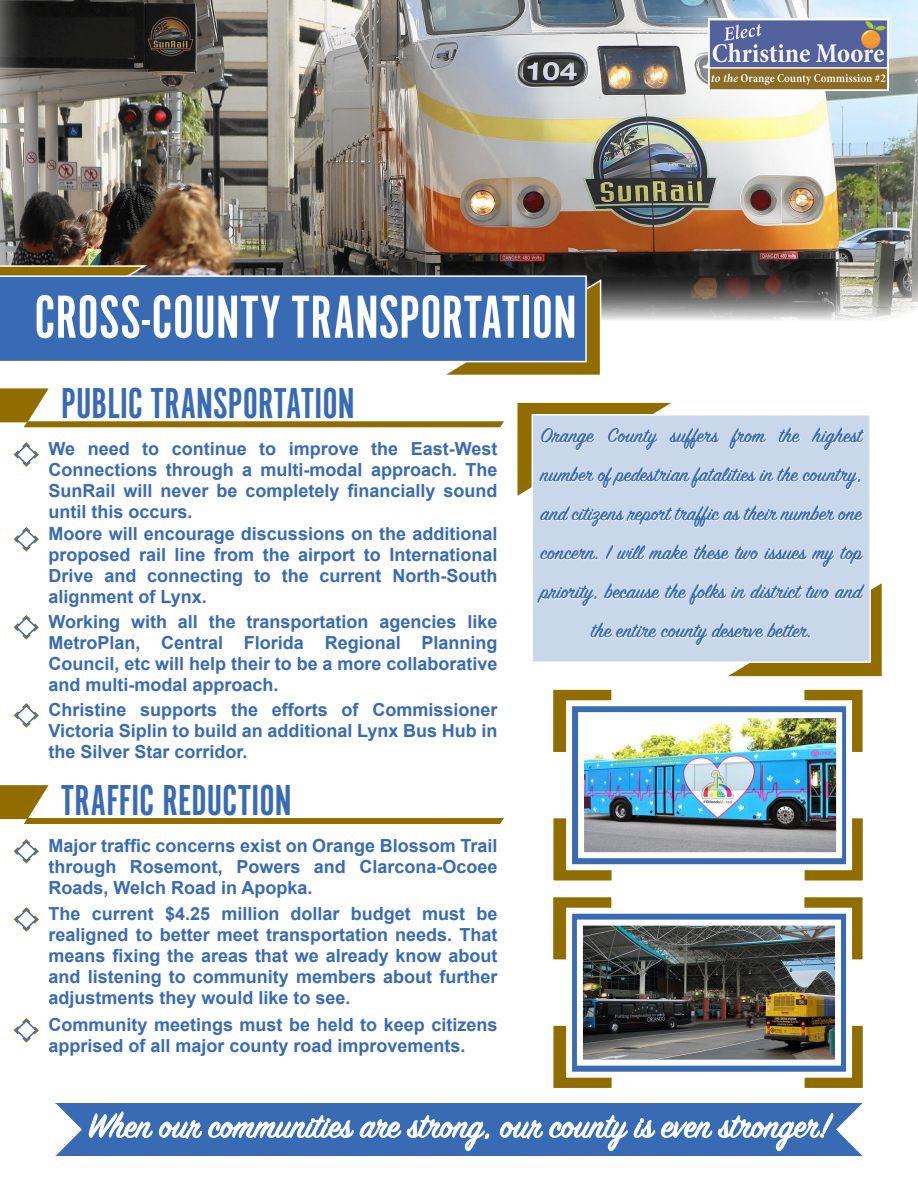
<style>
.page{position:relative;width:918px;height:1188px;background:#fff}
.page>*{position:absolute;margin:0;border:0;box-sizing:border-box;transform-origin:0 0}
.t1{font:63px "Alternate Got No 1 D";color:#fff}
.t2{font:45px "Alternate Got No 1 D";color:#396bb4}
.t3{font:37.5px "Sign Painter House Script";color:#fff}
.t4{font:600 22.5px/39px "Sign Painter House Script";color:#396bb4;text-align:center}
.t5{font:700 18px/21px "Arial";color:#396bb4;text-align:justify}
</style>
<div class="page">
<img style="left:0;top:0;width:918px;height:320px">
<svg style="left:446px;top:278px;width:156px;height:97px;background:#9c7e23"></svg>
<svg style="left:0;top:264px;width:147px;height:11px;background:#977d31"></svg>
<div style="left:0;top:275px;width:587px;height:87px;background:#396bb4"></div>
<svg style="left:0;top:388px;width:49px;height:34px"></svg>
<svg style="left:0;top:785px;width:49px;height:34px"></svg>
<div style="left:26px;top:421px;width:476px;height:6px;background:#916d00"></div>
<div style="left:26px;top:818px;width:476px;height:6px;background:#916d00"></div>
<div style="left:56px;top:1103px;width:806px;height:53px;background:#396bb4"></div>
<svg style="left:55px;top:1103px;width:27px;height:53px"></svg>
<svg style="left:89px;top:1112px;width:64px;height:26px"></svg>
<svg style="left:159px;top:1115px;width:331px;height:37px"></svg>
<svg style="left:500px;top:1103px;width:362px;height:53px"></svg>
<div style="left:552px;top:817px;width:61px;height:65px;background:#916d00;border:2px solid #fff"></div>
<div style="left:552px;top:688px;width:61px;height:65px;background:#916d00;border:2px solid #fff"></div>
<div style="left:803px;top:817px;width:61px;height:65px;background:#916d00;border:2px solid #fff"></div>
<div style="left:803px;top:688px;width:61px;height:65px;background:#916d00;border:2px solid #fff"></div>
<div style="left:566px;top:700px;width:286px;height:170px;background:#396bb4;border:6px solid #fff"></div>
<img style="left:585px;top:719px;width:250px;height:132px">
<div style="left:578px;top:712px;width:264px;height:146px;border:6px solid #fff"></div>
<div style="left:552px;top:1024px;width:61px;height:65px;background:#916d00;border:2px solid #fff"></div>
<div style="left:552px;top:896px;width:61px;height:65px;background:#916d00;border:2px solid #fff"></div>
<div style="left:803px;top:1024px;width:61px;height:65px;background:#916d00;border:2px solid #fff"></div>
<div style="left:803px;top:896px;width:61px;height:65px;background:#916d00;border:2px solid #fff"></div>
<div style="left:566px;top:908px;width:286px;height:170px;background:#396bb4;border:6px solid #fff"></div>
<img style="left:584px;top:927px;width:250px;height:132px">
<div style="left:577px;top:920px;width:264px;height:146px;border:6px solid #fff"></div>
<svg style="left:13px;top:442px;width:26px;height:25px"></svg>
<svg style="left:13px;top:527px;width:26px;height:25px"></svg>
<svg style="left:13px;top:615px;width:26px;height:25px"></svg>
<svg style="left:13px;top:703px;width:26px;height:25px"></svg>
<svg style="left:13px;top:839px;width:26px;height:25px"></svg>
<svg style="left:13px;top:907px;width:26px;height:25px"></svg>
<svg style="left:13px;top:1018px;width:26px;height:25px"></svg>
<div style="left:532px;top:414px;width:339px;height:249px;background:#c8d8ea;border:2px solid #fff"></div>
<svg style="left:517px;top:402px;width:348px;height:126px"></svg>
<svg style="left:540px;top:548px;width:58px;height:13px"></svg>
<svg style="left:605px;top:544px;width:259px;height:24px"></svg>
<svg style="left:537px;top:579px;width:345px;height:98px"></svg>
<div style="left:663px;top:0;width:255px;height:135px;background:#fff;opacity:.75"></div>
<img style="left:708px;top:18px;width:180px;height:72px">
<h1 class="t1" style="left:34px;top:284px;width:544px">CROSS-COUNTY TRANSPORTATION</h1>
<h2 class="t2" style="left:61px;top:380px;width:295px">PUBLIC TRANSPORTATION</h2>
<p class="t5" style="left:49px;top:439px;width:450px;text-align:left">We need to continue to improve the East-West Connections through a multi-modal approach. The SunRail will never be completely financially sound until this occurs.<br>Moore will encourage discussions on the additional proposed rail line from the airport to International Drive and connecting to the current North-South alignment of Lynx.</p>
<p class="t5" style="left:49px;top:611px;width:450px">Working with all the transportation agencies like MetroPlan, Central Florida Regional Planning Council, etc will help their to be a more collaborative and multi-modal approach.</p>
<p class="t5" style="left:49px;top:700px;width:450px">Christine supports the efforts of Commissioner Victoria Siplin to build an additional Lynx Bus Hub in the Silver Star corridor.</p>
<h2 class="t2" style="left:61px;top:777px;width:232px">TRAFFIC REDUCTION</h2>
<p class="t5" style="left:49px;top:835px;width:450px">Major traffic concerns exist on Orange Blossom Trail through Rosemont, Powers and Clarcona-Ocoee Roads, Welch Road in Apopka.</p>
<p class="t5" style="left:49px;top:904px;width:450px">The current $4.25 million dollar budget must be realigned to better meet transportation needs. That means fixing the areas that we already know about and listening to community members about further adjustments they would like to see.</p>
<p class="t5" style="left:49px;top:1014px;width:450px">Community meetings must be held to keep citizens apprised of all major county road improvements.</p>
<p class="t4" style="left:541px;top:418px;width:324px">Orange County suffers from the highest number of pedestrian fatalities in the country, and citizens report traffic as their number one concern. I will make these two issues my top priority, because the folks in district two and the entire county deserve better.</p>
<h3 class="t3" style="left:88px;top:1103px;width:744px">When our communities are strong, our county is even stronger!</h3>
</div>
